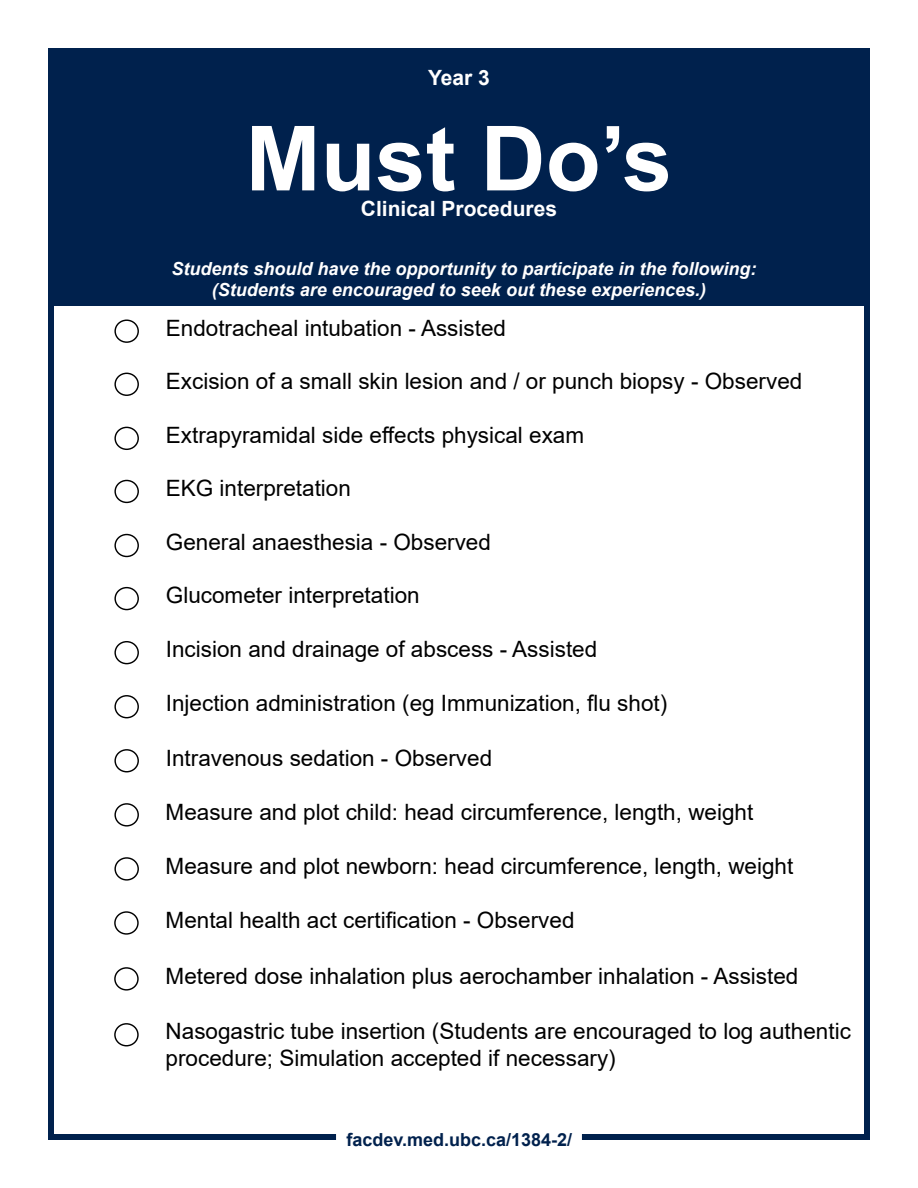
<style>
.page{position:relative;width:918px;height:1188px;background:#fff}
.page>*{position:absolute;margin:0;border:0;box-sizing:border-box;transform-origin:0 0}
.t1{font:700 90px "Arial";color:#fff}
.t2{font:22.5px/27px "Arial";color:#000}
.t3{font:700 21px "Arial";color:#fff}
.t4{font:italic 700 18px/21.6px "Arial";color:#fff;text-align:center}
.t5{font:700 18px "Arial";color:#00214d}
</style>
<div class="page">
<div style="left:48px;top:48px;width:822px;height:258px;background:#00214d"></div>
<div style="left:48px;top:48px;width:6px;height:1092px;background:#00214d"></div>
<div style="left:864px;top:48px;width:6px;height:1092px;background:#00214d"></div>
<div style="left:48px;top:1134px;width:288px;height:6px;background:#00214d"></div>
<div style="left:582px;top:1134px;width:288px;height:6px;background:#00214d"></div>
<div style="left:114px;top:967px;width:25px;height:24px;border:1px solid #000;border-radius:50%"></div>
<div style="left:114px;top:911px;width:25px;height:24px;border:1px solid #000;border-radius:50%"></div>
<div style="left:114px;top:857px;width:25px;height:24px;border:1px solid #000;border-radius:50%"></div>
<div style="left:114px;top:803px;width:25px;height:24px;border:1px solid #000;border-radius:50%"></div>
<div style="left:114px;top:749px;width:25px;height:23px;border:1px solid #000;border-radius:50%"></div>
<div style="left:114px;top:695px;width:25px;height:23px;border:1px solid #000;border-radius:50%"></div>
<div style="left:114px;top:641px;width:25px;height:23px;border:1px solid #000;border-radius:50%"></div>
<div style="left:114px;top:587px;width:25px;height:23px;border:1px solid #000;border-radius:50%"></div>
<div style="left:114px;top:534px;width:25px;height:23px;border:1px solid #000;border-radius:50%"></div>
<div style="left:114px;top:480px;width:25px;height:23px;border:1px solid #000;border-radius:50%"></div>
<div style="left:114px;top:427px;width:25px;height:23px;border:1px solid #000;border-radius:50%"></div>
<div style="left:114px;top:373px;width:25px;height:23px;border:1px solid #000;border-radius:50%"></div>
<div style="left:114px;top:320px;width:25px;height:23px;border:1px solid #000;border-radius:50%"></div>
<div style="left:114px;top:1023px;width:25px;height:23px;border:1px solid #000;border-radius:50%"></div>
<p class="t3" style="left:428px;top:63px;width:63px">Year 3</p>
<h1 class="t1" style="left:246px;top:95px;width:428px">Must Do’s</h1>
<p class="t3" style="left:361px;top:193px;width:198px">Clinical Procedures</p>
<p class="t4" style="left:172px;top:258px;width:587px">Students should have the opportunity to participate in the following: (Students are encouraged to seek out these experiences.)</p>
<p class="t2" style="left:166px;top:314px;width:342px">Endotracheal intubation - Assisted</p>
<p class="t2" style="left:166px;top:367px;width:638px">Excision of a small skin lesion and / or punch biopsy - Observed</p>
<p class="t2" style="left:166px;top:421px;width:420px">Extrapyramidal side effects physical exam</p>
<p class="t2" style="left:166px;top:475px;width:187px">EKG interpretation</p>
<p class="t2" style="left:166px;top:529px;width:327px">General anaesthesia - Observed</p>
<p class="t2" style="left:166px;top:582px;width:255px">Glucometer interpretation</p>
<p class="t2" style="left:166px;top:636px;width:433px">Incision and drainage of abscess - Assisted</p>
<p class="t2" style="left:166px;top:690px;width:503px">Injection administration (eg Immunization, flu shot)</p>
<p class="t2" style="left:166px;top:744px;width:328px">Intravenous sedation - Observed</p>
<p class="t2" style="left:166px;top:798px;width:589px">Measure and plot child: head circumference, length, weight</p>
<p class="t2" style="left:166px;top:852px;width:629px">Measure and plot newborn: head circumference, length, weight</p>
<p class="t2" style="left:166px;top:906px;width:410px">Mental health act certification - Observed</p>
<p class="t2" style="left:166px;top:962px;width:634px">Metered dose inhalation plus aerochamber inhalation - Assisted</p>
<p class="t2" style="left:166px;top:1018px;width:687px">Nasogastric tube insertion (Students are encouraged to log authentic procedure; Simulation accepted if necessary)</p>
<p class="t5" style="left:346px;top:1127px;width:227px">facdev.med.ubc.ca/1384-2/</p>
</div>
